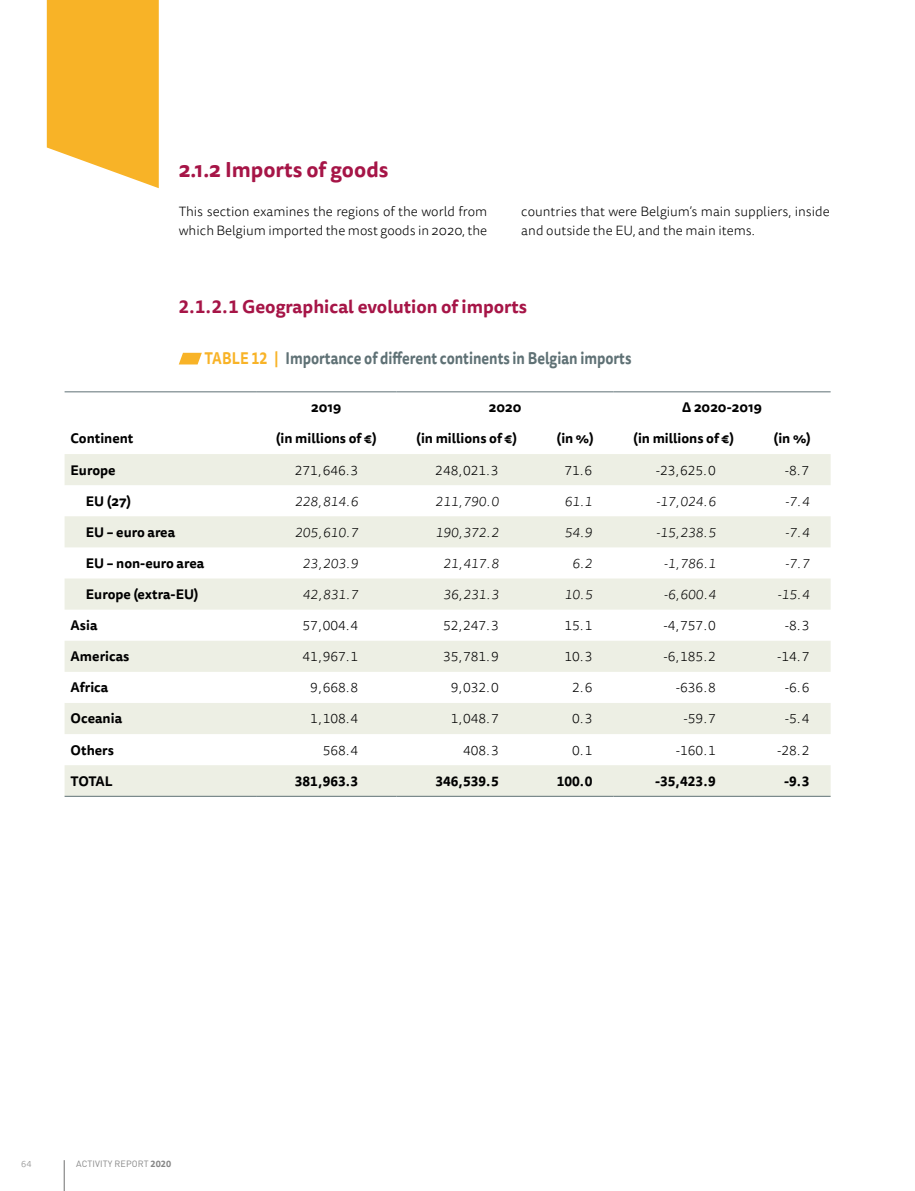
<style>
.page{position:relative;width:915px;height:1191px;background:#fff}
.page>*{position:absolute;margin:0;border:0;box-sizing:border-box;transform-origin:0 0}
.t1{font:700 21px "Tisa Sans Pro";color:#a61547}
.t2{font:700 18px "Tisa Sans Pro";color:#a61547}
.t3{font:700 16.5px "Tisa Sans Pro";color:#5f7175;scale:.85 1}
.t4{font:300 13.5px/19.5px "Tisa Sans Pro";color:#000}
.t5{font:700 13.5px "Tisa Sans Pro";color:#000}
.t6{font:italic 300 13.5px "Tisa Sans Pro";color:#000}
.t7{font:9px "DINOT";letter-spacing:.01em;color:#878787}
.t8{font:300 9px "Tisa Sans Pro";color:#878787}
.s1{color:#f8b327}
.s2{font-family:"Tisa Sans Pro";font-weight:700}
</style>
<div class="page">
<hr style="left:64px;top:1160px;width:1px;height:31px;background:#706f6f">
<svg style="left:47px;top:0;width:112px;height:188px"></svg>
<svg style="left:179px;top:353px;width:23px;height:11px"></svg>
<svg style="left:65px;top:454px;width:765px;height:342px;fill:#edefe4"></svg>
<hr style="left:65px;top:391px;width:191px;height:1px;background:#5f7175">
<hr style="left:256px;top:391px;width:140px;height:1px;background:#5f7175">
<hr style="left:396px;top:391px;width:140px;height:1px;background:#5f7175">
<hr style="left:536px;top:391px;width:77px;height:1px;background:#5f7175">
<hr style="left:613px;top:391px;width:140px;height:1px;background:#5f7175">
<hr style="left:753px;top:391px;width:77px;height:1px;background:#5f7175">
<hr style="left:65px;top:796px;width:191px;height:1px;background:#5f7175">
<hr style="left:256px;top:796px;width:140px;height:1px;background:#5f7175">
<hr style="left:396px;top:796px;width:140px;height:1px;background:#5f7175">
<hr style="left:536px;top:796px;width:77px;height:1px;background:#5f7175">
<hr style="left:613px;top:796px;width:140px;height:1px;background:#5f7175">
<hr style="left:753px;top:796px;width:77px;height:1px;background:#5f7175">
<h1 class="t1" style="left:179px;top:154px;width:211px">2.1.2 Imports of goods</h1>
<p class="t4" style="left:179px;top:202px;width:310px">This section examines the regions of the world from which Belgium imported the most goods in 2020, the</p>
<p class="t4" style="left:521px;top:202px;width:310px">countries that were Belgium’s main suppliers, inside and outside the EU, and the main items.</p>
<h2 class="t2" style="left:179px;top:294px;width:350px">2.1.2.1 Geographical evolution of imports</h2>
<p class="t3" style="left:204px;top:346px;width:503px"><span class="s1">TABLE 12 |</span> Importance of different continents in Belgian imports</p>
<p class="t5" style="left:311px;top:397px;width:32px">2019</p>
<p class="t5" style="left:488px;top:397px;width:34px">2020</p>
<p class="t5" style="left:682px;top:397px;width:81px">∆ 2020-2019</p>
<p class="t5" style="left:71px;top:429px;width:64px">Continent</p>
<p class="t5" style="left:276px;top:429px;width:102px">(in millions of €)</p>
<p class="t5" style="left:416px;top:429px;width:102px">(in millions of €)</p>
<p class="t5" style="left:556px;top:429px;width:39px">(in %)</p>
<p class="t5" style="left:633px;top:429px;width:102px">(in millions of €)</p>
<p class="t5" style="left:773px;top:429px;width:39px">(in %)</p>
<p class="t5" style="left:71px;top:460px;width:46px">Europe</p>
<p class="t4" style="left:295px;top:460px;width:65px">271,646.3</p>
<p class="t4" style="left:435px;top:460px;width:65px">248,021.3</p>
<p class="t4" style="left:564px;top:460px;width:29px">71.6</p>
<p class="t4" style="left:655px;top:460px;width:62px">-23,625.0</p>
<p class="t4" style="left:784px;top:460px;width:26px">-8.7</p>
<p class="t5" style="left:86px;top:491px;width:47px">EU (27)</p>
<p class="t6" style="left:295px;top:492px;width:65px">228,814.6</p>
<p class="t6" style="left:435px;top:492px;width:65px">211,790.0</p>
<p class="t6" style="left:564px;top:492px;width:29px">61.1</p>
<p class="t6" style="left:655px;top:492px;width:61px">-17,024.6</p>
<p class="t6" style="left:785px;top:492px;width:26px">-7.4</p>
<p class="t5" style="left:86px;top:522px;width:91px">EU – euro area</p>
<p class="t6" style="left:295px;top:523px;width:65px">205,610.7</p>
<p class="t6" style="left:435px;top:523px;width:65px">190,372.2</p>
<p class="t6" style="left:564px;top:523px;width:29px">54.9</p>
<p class="t6" style="left:655px;top:523px;width:61px">-15,238.5</p>
<p class="t6" style="left:785px;top:523px;width:26px">-7.4</p>
<p class="t5" style="left:86px;top:553px;width:120px">EU – non-euro area</p>
<p class="t6" style="left:302px;top:554px;width:57px">23,203.9</p>
<p class="t6" style="left:443px;top:554px;width:57px">21,417.8</p>
<p class="t6" style="left:572px;top:554px;width:22px">6.2</p>
<p class="t6" style="left:663px;top:554px;width:53px">-1,786.1</p>
<p class="t6" style="left:785px;top:554px;width:26px">-7.7</p>
<p class="t5" style="left:86px;top:584px;width:114px">Europe (extra-EU)</p>
<p class="t6" style="left:302px;top:585px;width:57px">42,831.7</p>
<p class="t6" style="left:443px;top:585px;width:57px">36,231.3</p>
<p class="t6" style="left:564px;top:585px;width:29px">10.5</p>
<p class="t6" style="left:663px;top:585px;width:53px">-6,600.4</p>
<p class="t6" style="left:777px;top:585px;width:33px">-15.4</p>
<p class="t5" style="left:71px;top:615px;width:28px">Asia</p>
<p class="t4" style="left:302px;top:616px;width:57px">57,004.4</p>
<p class="t4" style="left:443px;top:616px;width:57px">52,247.3</p>
<p class="t4" style="left:564px;top:616px;width:29px">15.1</p>
<p class="t4" style="left:663px;top:616px;width:54px">-4,757.0</p>
<p class="t4" style="left:784px;top:616px;width:26px">-8.3</p>
<p class="t5" style="left:71px;top:646px;width:60px">Americas</p>
<p class="t4" style="left:302px;top:647px;width:57px">41,967.1</p>
<p class="t4" style="left:443px;top:647px;width:57px">35,781.9</p>
<p class="t4" style="left:564px;top:647px;width:29px">10.3</p>
<p class="t4" style="left:663px;top:647px;width:54px">-6,185.2</p>
<p class="t4" style="left:776px;top:647px;width:34px">-14.7</p>
<p class="t5" style="left:71px;top:677px;width:39px">Africa</p>
<p class="t4" style="left:310px;top:678px;width:49px">9,668.8</p>
<p class="t4" style="left:450px;top:678px;width:49px">9,032.0</p>
<p class="t4" style="left:572px;top:678px;width:22px">2.6</p>
<p class="t4" style="left:675px;top:678px;width:41px">-636.8</p>
<p class="t4" style="left:784px;top:678px;width:26px">-6.6</p>
<p class="t5" style="left:71px;top:709px;width:53px">Oceania</p>
<p class="t4" style="left:310px;top:709px;width:49px">1,108.4</p>
<p class="t4" style="left:450px;top:709px;width:49px">1,048.7</p>
<p class="t4" style="left:572px;top:709px;width:22px">0.3</p>
<p class="t4" style="left:683px;top:709px;width:34px">-59.7</p>
<p class="t4" style="left:784px;top:709px;width:26px">-5.4</p>
<p class="t5" style="left:71px;top:740px;width:45px">Others</p>
<p class="t4" style="left:322px;top:740px;width:37px">568.4</p>
<p class="t4" style="left:463px;top:740px;width:37px">408.3</p>
<p class="t4" style="left:572px;top:740px;width:22px">0.1</p>
<p class="t4" style="left:675px;top:740px;width:41px">-160.1</p>
<p class="t4" style="left:776px;top:740px;width:34px">-28.2</p>
<p class="t5" style="left:71px;top:771px;width:44px">TOTAL</p>
<p class="t5" style="left:295px;top:771px;width:65px">381,963.3</p>
<p class="t5" style="left:435px;top:771px;width:65px">346,539.5</p>
<p class="t5" style="left:556px;top:771px;width:37px">100.0</p>
<p class="t5" style="left:654px;top:771px;width:62px">-35,423.9</p>
<p class="t5" style="left:783px;top:771px;width:27px">-9.3</p>
<p class="t8" style="left:21px;top:1158px;width:12px">64</p>
<p class="t7" style="left:76px;top:1157px;width:96px">ACTIVITY REPORT <span class="s2">2020</span></p>
</div>
